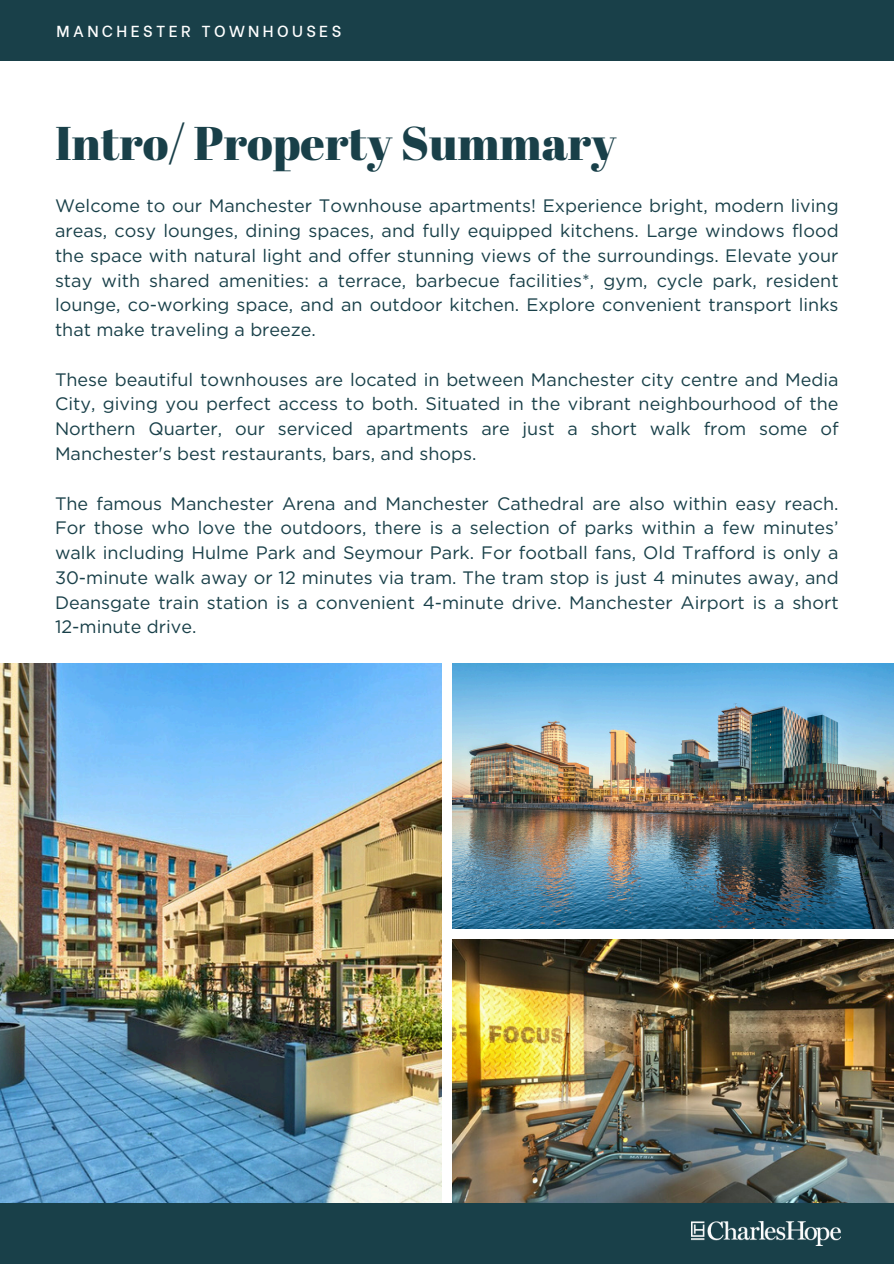
<style>
.page{position:relative;width:894px;height:1264px;background:#fff}
.page>*{position:absolute;margin:0;border:0;box-sizing:border-box;transform-origin:0 0}
.t1{font:47.25px "Abril Fatface";color:#194049}
.t2{font:18px/24.8px "Gotham";color:#194049;text-align:justify}
.t3{font:500 15.9px "Be Vietnam";letter-spacing:.21em;color:#fff}
</style>
<div class="page">
<img style="left:0;top:664px;width:441px;height:538px">
<img style="left:452px;top:664px;width:441px;height:264px">
<img style="left:452px;top:939px;width:441px;height:263px">
<div style="left:0;top:1203px;width:893px;height:60px;background:#194049"></div>
<div style="left:0;top:0;width:893px;height:60px;background:#194049"></div>
<img style="left:691px;top:1221px;width:148px;height:24px">
<p class="t3" style="left:57px;top:18px;width:286px">MANCHESTER TOWNHOUSES</p>
<p class="t1" style="left:55px;top:110px;width:562px">Intro/ Property Summary</p>
<h1 class="t2" style="left:55px;top:193px;width:784px">Welcome to our Manchester Townhouse apartments! Experience bright, modern living areas, cosy lounges, dining spaces, and fully equipped kitchens. Large windows flood the space with natural light and offer stunning views of the surroundings. Elevate your stay with shared amenities: a terrace, barbecue facilities*, gym, cycle park, resident lounge, co-working space, and an outdoor kitchen. Explore convenient transport links that make traveling a breeze.</h1>
<h2 class="t2" style="left:55px;top:367px;width:784px">These beautiful townhouses are located in between Manchester city centre and Media City, giving you perfect access to both. Situated in the vibrant neighbourhood of the Northern Quarter, our serviced apartments are just a short walk from some of Manchester's best restaurants, bars, and shops.</h2>
<h2 class="t2" style="left:55px;top:490px;width:784px">The famous Manchester Arena and Manchester Cathedral are also within easy reach.<br>For those who love the outdoors, there is a selection of parks within a few minutes’ walk including Hulme Park and Seymour Park. For football fans, Old Trafford is only a 30-minute walk away or 12 minutes via tram. The tram stop is just 4 minutes away, and Deansgate train station is a convenient 4-minute drive. Manchester Airport is a short 12-minute drive.</h2>
</div>
